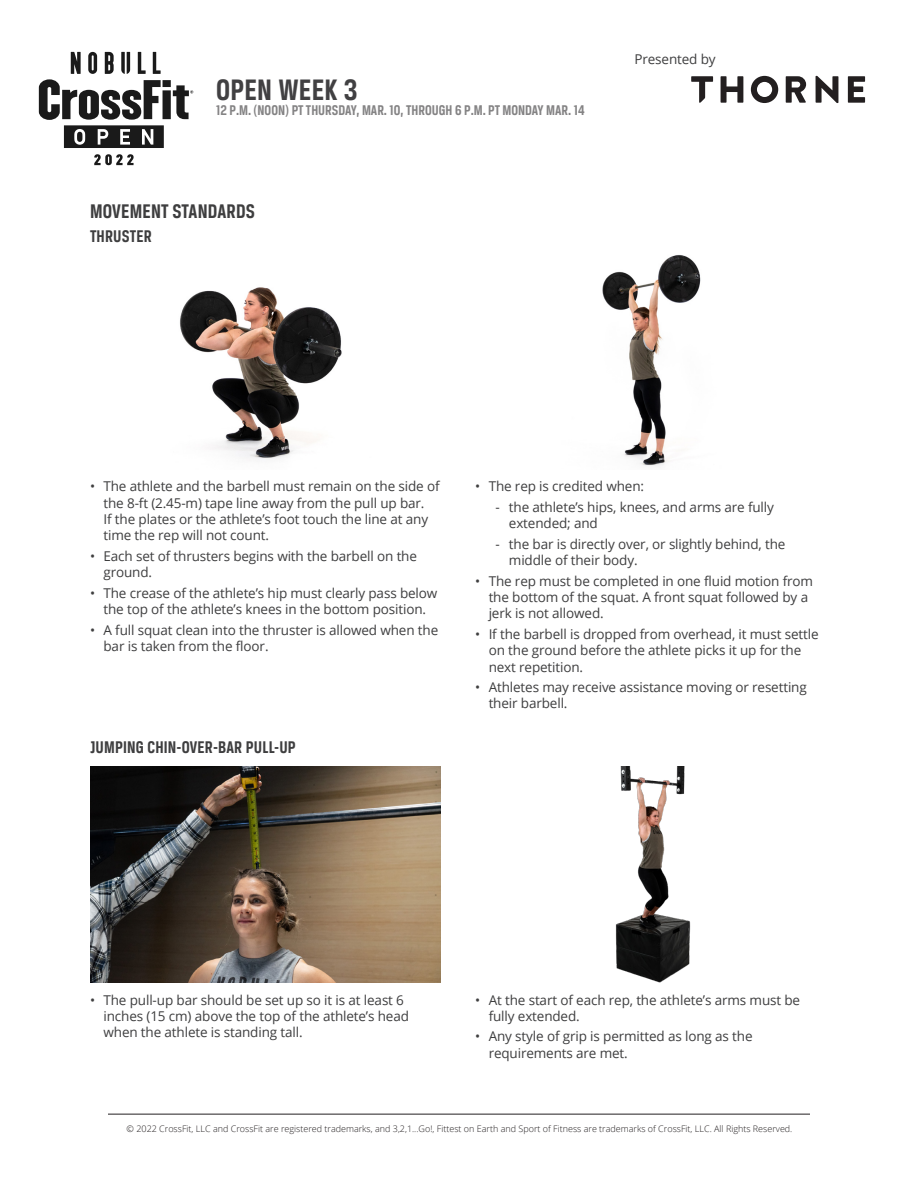
<style>
.page{position:relative;width:918px;height:1188px;background:#fff}
.page>*{position:absolute;margin:0;border:0;box-sizing:border-box;transform-origin:0 0}
.t1{font:700 31.5px "Breuer Condensed";letter-spacing:.01em;color:#414042}
.Heading{font:700 21px "Breuer Condensed";letter-spacing:.01em;color:#3e3e3f}
.Heading-2{font:700 18px "Breuer Condensed";letter-spacing:.01em;color:#3e3e3f}
.t2{font:700 15px "Breuer Condensed";color:#848384}
.t3{font:13.5px/16.2px "Open Sans";letter-spacing:-.01em;color:#3e3e3f}
.t4{font:300 9px "Open Sans";color:#231f20}
</style>
<div class="page">
<svg style="left:94px;top:154px;width:40px;height:11px"></svg>
<svg style="left:39px;top:52px;width:154px;height:96px"></svg>
<hr style="left:108px;top:1114px;width:702px;height:1px;background:#231f20">
<img style="left:602px;top:255px;width:99px;height:212px">
<img style="left:90px;top:766px;width:351px;height:216px">
<img style="left:615px;top:766px;width:76px;height:216px">
<img style="left:180px;top:287px;width:162px;height:172px">
<svg style="left:691px;top:76px;width:174px;height:27px"></svg>
<h1 class="t1" style="left:216px;top:73px;width:143px">OPEN WEEK 3</h1>
<p class="t2" style="left:216px;top:102px;width:370px">12 P.M. (NOON) PT THURSDAY, MAR. 10, THROUGH 6 P.M. PT MONDAY MAR. 14</p>
<p class="Heading" style="left:90px;top:200px;width:166px">MOVEMENT STANDARDS</p>
<p class="Heading-2" style="left:90px;top:226px;width:63px">THRUSTER</p>
<p class="t3" style="left:634px;top:51px;width:83px">Presented by</p>
<p class="t3" style="left:104px;top:478px;width:338px;text-indent:-14px">• The athlete and the barbell must remain on the side of the 8-ft (2.45-m) tape line away from the pull up bar.<br>If the plates or the athlete’s foot touch the line at any time the rep will not count.</p>
<p class="t3" style="left:104px;top:547px;width:315px;text-indent:-14px">• Each set of thrusters begins with the barbell on the ground.</p>
<p class="t3" style="left:90px;top:584px;width:349px;text-align:center">• The crease of the athlete’s hip must clearly pass below the top of the athlete’s knees in the bottom position.</p>
<p class="t3" style="left:104px;top:621px;width:336px;text-indent:-14px">• A full squat clean into the thruster is allowed when the bar is taken from the floor.</p>
<p class="Heading-2" style="left:90px;top:738px;width:207px">JUMPING CHIN-OVER-BAR PULL-UP</p>
<p class="t3" style="left:475px;top:478px;width:170px">• The rep is credited when:</p>
<p class="t3" style="left:509px;top:499px;width:267px;text-indent:-14px">- the athlete’s hips, knees, and arms are fully extended; and</p>
<p class="t3" style="left:509px;top:536px;width:278px;text-indent:-14px">- the bar is directly over, or slightly behind, the middle of their body.</p>
<p class="t3" style="left:489px;top:573px;width:326px;text-indent:-14px">• The rep must be completed in one fluid motion from the bottom of the squat. A front squat followed by a jerk is not allowed.</p>
<p class="t3" style="left:489px;top:626px;width:331px;text-indent:-14px">• If the barbell is dropped from overhead, it must settle on the ground before the athlete picks it up for the next repetition.</p>
<p class="t3" style="left:489px;top:679px;width:320px;text-indent:-14px">• Athletes may receive assistance moving or resetting their barbell.</p>
<p class="t3" style="left:104px;top:991px;width:307px;text-indent:-14px">• The pull-up bar should be set up so it is at least 6 inches (15 cm) above the top of the athlete’s head when the athlete is standing tall.</p>
<p class="t3" style="left:489px;top:991px;width:313px;text-indent:-14px">• At the start of each rep, the athlete’s arms must be fully extended.</p>
<p class="t3" style="left:489px;top:1028px;width:265px;text-indent:-14px">• Any style of grip is permitted as long as the requirements are met.</p>
<p class="t4" style="left:127px;top:1122px;width:667px">© 2022 CrossFit, LLC and CrossFit are registered trademarks, and 3,2,1...Go!, Fittest on Earth and Sport of Fitness are trademarks of CrossFit, LLC. All Rights Reserved.</p>
</div>
